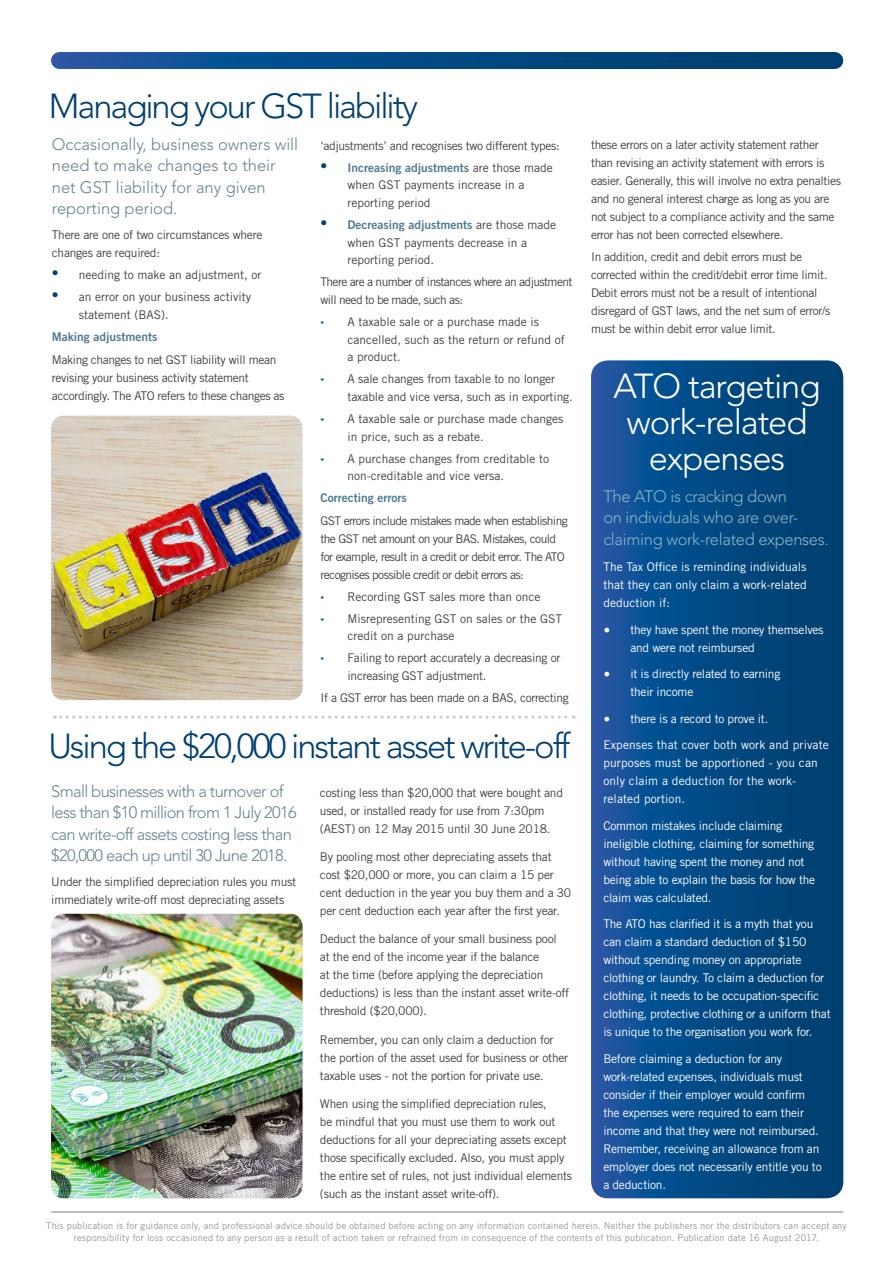
<style>
.page{position:relative;width:893px;height:1263px;background:#fff}
.page>*{position:absolute;margin:0;border:0;box-sizing:border-box;transform-origin:0 0}
.t1{font:300 34.5px "Avenir LT Std";letter-spacing:-.06em;color:#004071}
.t2{font:300 34.5px/36px "Avenir LT Std";letter-spacing:-.03em;color:#fff;text-align:center}
.t3{font:300 16.5px/21.5px "Avenir LT Std";letter-spacing:-.04em;color:#67828f}
.t4{font:300 16.5px/21.5px "Avenir LT Std";color:#67828f}
.t5{font:300 16.5px/21.5px "Avenir LT Std";letter-spacing:-.02em;color:#8fb2c3}
.t6{font:12px/18px "Trade Gothic LT Std";letter-spacing:-.02em;color:#414042}
.t7{font:12px/18px "Trade Gothic LT Std";letter-spacing:-.02em;color:#fff}
.t8{font:12px/17.7px "Trade Gothic LT Std";color:#414042}
.t9{font:12px/18px "Trade Gothic LT Std";letter-spacing:-.05em;color:#414042}
.t10{font:12px/18px "Trade Gothic LT Std";letter-spacing:.01em;color:#fff}
.t11{font:12px "Trade Gothic LT Std Bd 2";color:#4d7a94}
.t12{font:9.3px/12px "Trade Gothic LT Std";letter-spacing:.02em;color:#939598;text-align:center}
.s1{font-family:"Myriad Pro";font-size:24px;color:#004071}
.s2{font-family:"Trade Gothic LT Std";color:#414042}
.s3{font-family:"Myriad Pro";font-size:13.5px;color:#3c708b}
.s4{font-family:"Minion Pro";font-size:18px}
</style>
<div class="page">
<svg style="left:591px;top:360px;width:252px;height:838px;background:#064a85"></svg>
<hr style="left:51px;top:1211px;width:792px;height:1px;background:#000">
<img style="left:51px;top:914px;width:252px;height:284px">
<img style="left:51px;top:416px;width:252px;height:284px">
<svg style="left:61px;top:715px;width:513px;height:4px"></svg>
<svg style="left:59px;top:52px;width:776px;height:17px;background:#054a85"></svg>
<h1 class="t1" style="left:49px;top:86px;width:371px">Managing your GST liability</h1>
<h2 class="t4" style="left:52px;top:133px;width:248px">Occasionally, business owners will need to make changes to their net GST liability for any given reporting period.</h2>
<p class="t6" style="left:52px;top:225px;width:212px">There are one of two circumstances where changes are required:</p>
<p class="t8" style="left:52px;top:266px;width:211px"><span class="s1">•</span> needing to make an adjustment, or</p>
<p class="t8" style="left:79px;top:288px;width:174px;text-indent:-27px"><span class="s1">•</span> an error on your business activity statement (BAS).</p>
<p class="t11" style="left:52px;top:330px;width:107px">Making adjustments</p>
<p class="t6" style="left:52px;top:350px;width:234px">Making changes to net GST liability will mean revising your business activity statement accordingly. The ATO refers to these changes as</p>
<p class="t6" style="left:320px;top:136px;width:241px">‘adjustments’ and recognises two different types:</p>
<p class="t11" style="left:320px;top:160px;width:234px"><span class="s1">•</span> Increasing adjustments <span class="s2">are those made</span></p>
<p class="t8" style="left:347px;top:176px;width:178px">when GST payments increase in a reporting period</p>
<p class="t11" style="left:320px;top:217px;width:237px"><span class="s1">•</span> Decreasing adjustments <span class="s2">are those made</span></p>
<p class="t8" style="left:347px;top:233px;width:181px">when GST payments decrease in a reporting period.</p>
<p class="t9" style="left:320px;top:273px;width:253px">There are a number of instances where an adjustment will need to be made, such as:</p>
<p class="t8" style="left:347px;top:313px;width:219px;text-indent:-27px"><span class="s3">•</span> A taxable sale or a purchase made is cancelled, such as the return or refund of a product.</p>
<p class="t6" style="left:347px;top:370px;width:227px;text-indent:-27px"><span class="s3">•</span> A sale changes from taxable to no longer taxable and vice versa, such as in exporting.</p>
<p class="t8" style="left:347px;top:410px;width:217px;text-indent:-27px"><span class="s3">•</span> A taxable sale or purchase made changes in price, such as a rebate.</p>
<p class="t8" style="left:347px;top:449px;width:203px;text-indent:-27px"><span class="s3">•</span> A purchase changes from creditable to non-creditable and vice versa.</p>
<p class="t11" style="left:320px;top:491px;width:88px">Correcting errors</p>
<p class="t9" style="left:320px;top:511px;width:249px">GST errors include mistakes made when establishing the GST net amount on your BAS. Mistakes, could for example, result in a credit or debit error. The ATO recognises possible credit or debit errors as:</p>
<p class="t8" style="left:320px;top:587px;width:221px"><span class="s3">•</span> Recording GST sales more than once</p>
<p class="t8" style="left:347px;top:609px;width:216px;text-indent:-27px"><span class="s3">•</span> Misrepresenting GST on sales or the GST credit on a purchase</p>
<p class="t6" style="left:347px;top:649px;width:214px;text-indent:-27px"><span class="s3">•</span> Failing to report accurately a decreasing or increasing GST adjustment.</p>
<p class="t6" style="left:320px;top:688px;width:250px">If a GST error has been made on a BAS, correcting</p>
<h1 class="t1" style="left:48px;top:726px;width:524px">Using the $20,000 instant asset write-off</h1>
<h2 class="t3" style="left:51px;top:781px;width:247px">Small businesses with a turnover of less than $10 million from 1 July 2016 can write-off assets costing less than $20,000 each up until 30 June 2018.</h2>
<p class="t6" style="left:51px;top:872px;width:246px">Under the simplified depreciation rules you must immediately write-off most depreciating assets</p>
<p class="t6" style="left:320px;top:783px;width:245px">costing less than $20,000 that were bought and used, or installed ready for use from 7:30pm (AEST) on 12 May 2015 until 30 June 2018.</p>
<p class="t6" style="left:320px;top:848px;width:253px">By pooling most other depreciating assets that cost $20,000 or more, you can claim a 15 per cent deduction in the year you buy them and a 30 per cent deduction each year after the first year.</p>
<p class="t6" style="left:320px;top:930px;width:251px">Deduct the balance of your small business pool at the end of the income year if the balance<br>at the time (before applying the depreciation deductions) is less than the instant asset write-off threshold ($20,000).</p>
<p class="t6" style="left:320px;top:1030px;width:250px">Remember, you can only claim a deduction for the portion of the asset used for business or other taxable uses - not the portion for private use.</p>
<p class="t6" style="left:320px;top:1094px;width:254px">When using the simplified depreciation rules,<br>be mindful that you must use them to work out deductions for all your depreciating assets except those specifically excluded. Also, you must apply the entire set of rules, not just individual elements (such as the instant asset write-off).</p>
<p class="t6" style="left:591px;top:136px;width:251px">these errors on a later activity statement rather than revising an activity statement with errors is easier. Generally, this will involve no extra penalties and no general interest charge as long as you are not subject to a compliance activity and the same error has not been corrected elsewhere.</p>
<p class="t6" style="left:591px;top:248px;width:241px">In addition, credit and debit errors must be corrected within the credit/debit error time limit.<br>Debit errors must not be a result of intentional disregard of GST laws, and the net sum of error/s must be within debit error value limit.</p>
<h1 class="t2" style="left:614px;top:368px;width:208px">ATO targeting work-related expenses</h1>
<h2 class="t5" style="left:603px;top:485px;width:227px">The ATO is cracking down<br>on individuals who are over&shy;claiming work-related expenses.</h2>
<p class="t7" style="left:603px;top:558px;width:205px;text-align:justify">The Tax Office is reminding individuals that they can only claim a work-related deduction if:</p>
<p class="t7" style="left:630px;top:620px;width:195px;text-indent:-27px"><span class="s4">•</span> they have spent the money themselves and were not reimbursed</p>
<p class="t7" style="left:630px;top:665px;width:151px;text-indent:-27px"><span class="s4">•</span> it is directly related to earning their income</p>
<p class="t7" style="left:603px;top:709px;width:166px"><span class="s4">•</span> there is a record to prove it.</p>
<p class="t10" style="left:603px;top:736px;width:227px">Expenses that cover both work and private purposes must be apportioned - you can only claim a deduction for the work&shy;related portion.</p>
<p class="t7" style="left:603px;top:816px;width:213px">Common mistakes include claiming ineligible clothing, claiming for something without having spent the money and not being able to explain the basis for how the claim was calculated.</p>
<p class="t7" style="left:603px;top:915px;width:229px">The ATO has clarified it is a myth that you can claim a standard deduction of $150 without spending money on appropriate clothing or laundry. To claim a deduction for clothing, it needs to be occupation-specific clothing, protective clothing or a uniform that is unique to the organisation you work for.</p>
<p class="t7" style="left:603px;top:1049px;width:220px">Before claiming a deduction for any work-related expenses, individuals must consider if their employer would confirm the expenses were required to earn their income and that they were not reimbursed.<br>Remember, receiving an allowance from an employer does not necessarily entitle you to a deduction.</p>
<p class="t12" style="left:46px;top:1219px;width:802px">This publication is for guidance only, and professional advice should be obtained before acting on any information contained herein. Neither the publishers nor the distributors can accept any responsibility for loss occasioned to any person as a result of action taken or refrained from in consequence of the contents of this publication. Publication date 16 August 2017.</p>
</div>
